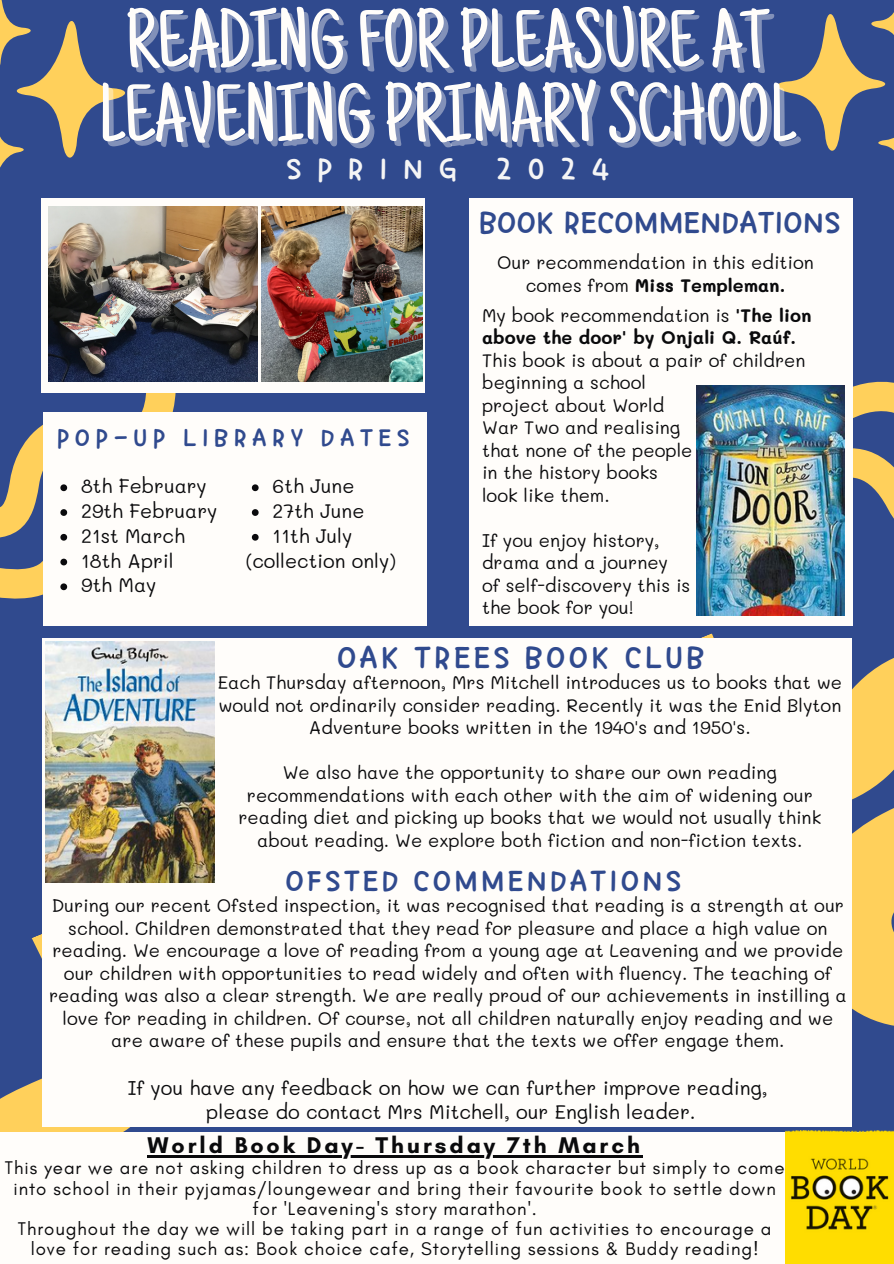
<style>
.page{position:relative;width:894px;height:1264px;background:#fff}
.page>*{position:absolute;margin:0;border:0;box-sizing:border-box;transform-origin:0 0}
.t1{font:83.25px/74.2px "Just Another Hand";color:#fffdfa;text-align:center}
.t2{font:35.55px "TT Dalpangi R";letter-spacing:.08em;color:#304a8e}
.t3{font:35.4px "TT Dalpangi R";color:#304a8e}
.t4{font:34.05px "TT Dalpangi R";letter-spacing:.08em;color:#304a8e}
.t5{font:34.05px "TT Dalpangi R";letter-spacing:.445em;color:#f5f5f5}
.t6{font:28.05px "TT Dalpangi R";letter-spacing:.185em;color:#304a8e}
.t7{font:700 23.1px "Glacial Indifference";letter-spacing:.13em;color:#0a0a0c}
.t8{font:19.65px "Mali";color:#0a0a0c}
.t9{font:19.5px "Mali";color:#0a0a0c}
.t10{font:18.6px/20.2px "Glacial Indifference";letter-spacing:.05em;color:#0a0a0c;text-align:center}
.t11{font:18.15px/22.5px "Mali";color:#0a0a0c;text-align:center}
.t12{font:700 18.15px/22.5px "Mali";color:#0a0a0c}
.s1{font-weight:700}
.s2{font-weight:400}
</style>
<div class="page">
<div style="left:0;top:0;width:893px;height:1263px;background:#304a8e"></div>
<svg style="left:33px;top:392px;width:178px;height:41px"></svg>
<svg style="left:0;top:433px;width:240px;height:236px"></svg>
<svg style="left:41px;top:198px;width:384px;height:194px;fill:#fffdfa"></svg>
<svg style="left:852px;top:324px;width:41px;height:200px"></svg>
<svg style="left:633px;top:524px;width:260px;height:556px;fill:#ffd05b"></svg>
<div style="left:468px;top:198px;width:384px;height:427px;background:#fffdfa"></div>
<svg style="left:0;top:874px;width:356px;height:257px"></svg>
<div style="left:469px;top:638px;width:382px;height:488px;background:#fffdfa"></div>
<div style="left:43px;top:638px;width:438px;height:488px;background:#fffdfa"></div>
<svg style="left:777px;top:13px;width:116px;height:138px"></svg>
<svg style="left:0;top:0;width:125px;height:168px"></svg>
<img style="left:696px;top:386px;width:148px;height:229px">
<img style="left:45px;top:641px;width:169px;height:241px">
<div style="left:0;top:1131px;width:893px;height:132px;background:#fffdfa"></div>
<div style="left:43px;top:412px;width:383px;height:213px;background:#fffdfa"></div>
<img style="left:785px;top:1130px;width:108px;height:133px">
<img style="left:261px;top:207px;width:161px;height:174px">
<img style="left:48px;top:207px;width:209px;height:174px">
<svg style="left:60px;top:484px;width:7px;height:7px"></svg>
<svg style="left:60px;top:509px;width:7px;height:7px"></svg>
<svg style="left:60px;top:534px;width:7px;height:6px"></svg>
<svg style="left:60px;top:558px;width:7px;height:7px"></svg>
<svg style="left:60px;top:583px;width:7px;height:7px"></svg>
<svg style="left:252px;top:484px;width:6px;height:7px"></svg>
<svg style="left:252px;top:509px;width:6px;height:7px"></svg>
<svg style="left:252px;top:534px;width:6px;height:6px"></svg>
<hr style="left:147px;top:1155px;width:495px;height:2px;background:#0a0a0c">
<p class="t1" style="left:99px;top:12px;width:697px">READING FORPLEASUREAT<br>LEAVENING PRIMARYSCHOOL</p>
<p class="t5" style="left:286px;top:152px;width:325px">SPRING 2024</p>
<p class="t3" style="left:479px;top:204px;width:363px">BOOK RECOMMENDATIONS</p>
<p class="t6" style="left:57px;top:424px;width:354px">POP-UP LIBRARY DATES</p>
<p class="t9" style="left:81px;top:473px;width:127px">8th February</p>
<p class="t9" style="left:81px;top:497px;width:138px">29th February</p>
<p class="t9" style="left:81px;top:522px;width:105px">21st March</p>
<p class="t9" style="left:81px;top:547px;width:94px">18th April</p>
<p class="t9" style="left:81px;top:572px;width:77px">9th May</p>
<p class="t9" style="left:272px;top:473px;width:83px">6th June</p>
<p class="t9" style="left:272px;top:497px;width:93px">27th June</p>
<p class="t9" style="left:272px;top:522px;width:81px">11th July</p>
<p class="t9" style="left:246px;top:547px;width:152px">(collection only)</p>
<p class="t11" style="left:497px;top:250px;width:318px">Our recommendation in this edition comes from <span class="s1">Miss Templeman.</span></p>
<p class="t12" style="left:482px;top:303px;width:331px"><span class="s2">My book recommendation is</span> 'The lion above the door' by Onjali Q. Raúf.</p>
<p class="t11" style="left:482px;top:348px;width:325px;text-align:left">This book is about a pair of children beginning a school</p>
<p class="t11" style="left:482px;top:393px;width:184px">project about World</p>
<p class="t11" style="left:482px;top:416px;width:200px">War Two and realising</p>
<p class="t11" style="left:482px;top:438px;width:212px">that none of the people</p>
<p class="t11" style="left:482px;top:461px;width:177px">in the history books</p>
<p class="t11" style="left:482px;top:483px;width:129px">look like them.</p>
<p class="t11" style="left:482px;top:528px;width:179px">If you enjoy history,</p>
<p class="t11" style="left:482px;top:551px;width:187px">drama and a journey</p>
<p class="t11" style="left:482px;top:573px;width:210px">of self-discovery this is</p>
<p class="t11" style="left:482px;top:596px;width:153px">the book for you!</p>
<p class="t2" style="left:337px;top:639px;width:369px">OAK TREES BOOK CLUB</p>
<p class="t11" style="left:218px;top:670px;width:625px">Each Thursday afternoon, Mrs Mitchell introduces us to books that we would not ordinarily consider reading. Recently it was the Enid Blyton<br>Adventure books written in the 1940's and 1950's.</p>
<p class="t11" style="left:238px;top:760px;width:584px">We also have the opportunity to share our own reading recommendations with each other with the aim of widening our reading diet and picking up books that we would not usually think about reading. We explore both fiction and non-fiction texts.</p>
<p class="t4" style="left:285px;top:864px;width:398px">OFSTED COMMENDATIONS</p>
<p class="t11" style="left:49px;top:893px;width:798px">During our recent Ofsted inspection, it was recognised that reading is a strength at our school. Children demonstrated that they read for pleasure and place a high value on reading. We encourage a love of reading from a young age at Leavening and we provide our children with opportunities to read widely and often with fluency. The teaching of reading was also a clear strength. We are really proud of our achievements in instilling a love for reading in children. Of course, not all children naturally enjoy reading and we are aware of these pupils and ensure that the texts we offer engage them.</p>
<p class="t8" style="left:128px;top:1073px;width:641px">If you have any feedback on how we can further improve reading,</p>
<p class="t8" style="left:206px;top:1098px;width:491px">please do contact Mrs Mitchell, our English leader.</p>
<p class="t7" style="left:147px;top:1130px;width:494px">World Book Day- Thursday 7th March</p>
<p class="t10" style="left:5px;top:1157px;width:781px">This year we are not asking children to dress up as a book character but simply to come into school in their pyjamas/loungewear and bring their favourite book to settle down for 'Leavening's story marathon'.</p>
<p class="t10" style="left:18px;top:1218px;width:755px">Throughout the day we will be taking part in a range of fun activities to encourage a love for reading such as: Book choice cafe, Storytelling sessions &amp; Buddy reading!</p>
</div>
